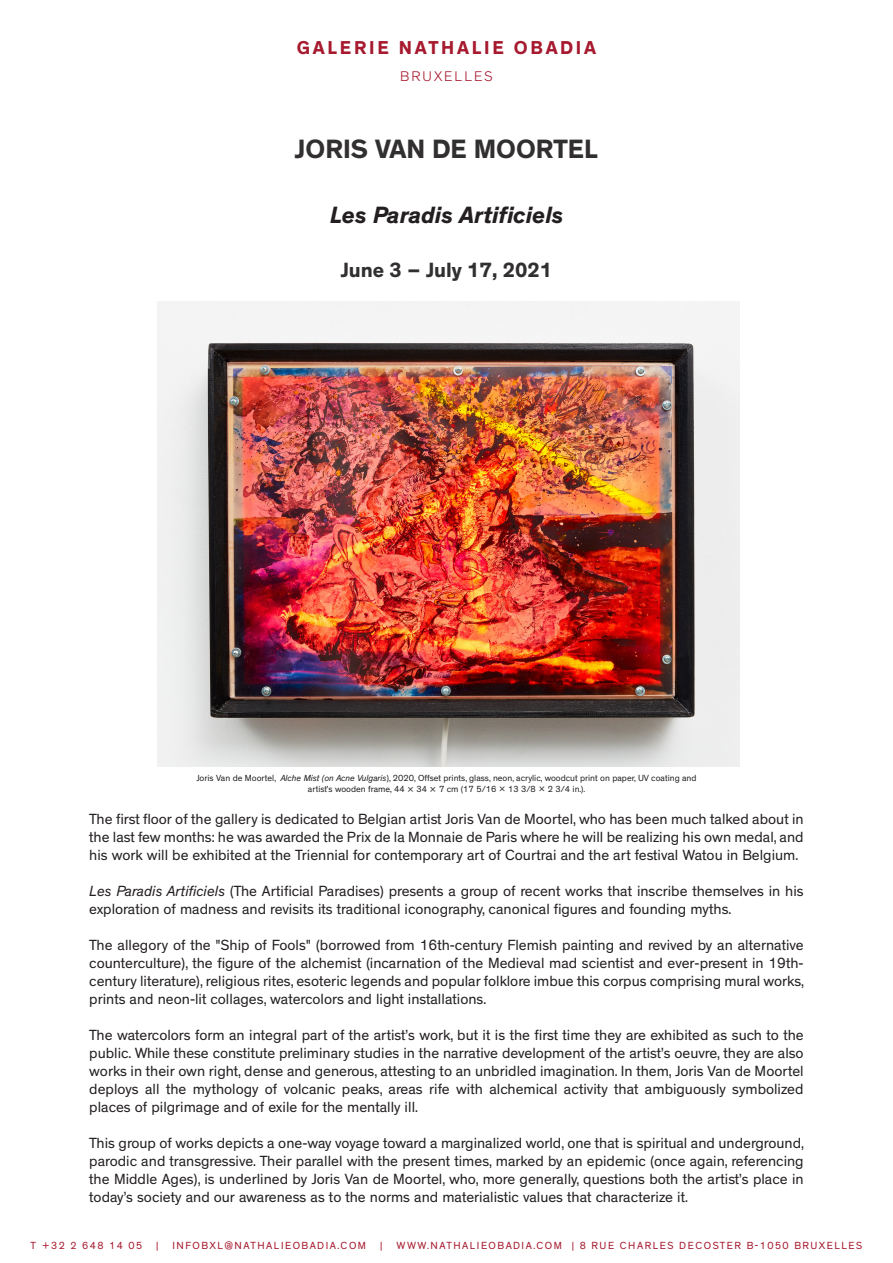
<style>
.page{position:relative;width:893px;height:1263px;background:#fff}
.page>*{position:absolute;margin:0;border:0;box-sizing:border-box;transform-origin:0 0}
.t1{font:700 27px "Theinhardt";color:#312f30}
.t2{font:italic 700 24px "Theinhardt";color:#231f20}
.t3{font:700 21px "Theinhardt";color:#312f30}
.t4{font:700 19.05px "Theinhardt";letter-spacing:.145em;color:#a6192e}
.t5{font:15px/18px "Theinhardt";color:#231f20;text-align:justify}
.t6{font:300 14.25px "Theinhardt";letter-spacing:.145em;color:#a6192e}
.t7{font:10.5px "Theinhardt";letter-spacing:.145em;color:#a6192e}
.t8{font:9px/10.8px "Theinhardt";color:#231f20;text-align:center}
.s1{font-style:italic}
</style>
<div class="page">
<img style="left:158px;top:302px;width:581px;height:464px">
<p class="t4" style="left:297px;top:36px;width:301px">GALERIE NATHALIE OBADIA</p>
<p class="t6" style="left:400px;top:68px;width:94px">BRUXELLES</p>
<p class="t1" style="left:295px;top:132px;width:305px">JORIS VAN DE MOORTEL</p>
<p class="t2" style="left:330px;top:200px;width:235px">Les Paradis Artificiels</p>
<p class="t3" style="left:341px;top:256px;width:213px">June 3 – July 17, 2021</p>
<p class="t8" style="left:196px;top:773px;width:502px">Joris Van de Moortel, <span class="s1">Alche Mist (on Acne Vulgaris</span>), 2020, Offset prints, glass, neon, acrylic, woodcut print on paper, UV coating and artist’s wooden frame, 44 × 34 × 7 cm (17 5/16 x 13 3/8 x 2 3/4 in.).</p>
<p class="t5" style="left:89px;top:810px;width:716px">The first floor of the gallery is dedicated to Belgian artist Joris Van de Moortel, who has been much talked about in the last few months: he was awarded the Prix de la Monnaie de Paris where he will be realizing his own medal, and his work will be exhibited at the Triennial for contemporary art of Courtrai and the art festival Watou in Belgium.</p>
<p class="t5" style="left:89px;top:882px;width:716px"><span class="s1">Les Paradis Artificiels</span> (The Artificial Paradises) presents a group of recent works that inscribe themselves in his exploration of madness and revisits its traditional iconography, canonical figures and founding myths.</p>
<p class="t5" style="left:89px;top:936px;width:716px">The allegory of the "Ship of Fools" (borrowed from 16th-century Flemish painting and revived by an alternative counterculture), the figure of the alchemist (incarnation of the Medieval mad scientist and ever-present in 19th&shy;century literature), religious rites, esoteric legends and popular folklore imbue this corpus comprising mural works, prints and neon-lit collages, watercolors and light installations.</p>
<p class="t5" style="left:89px;top:1026px;width:716px">The watercolors form an integral part of the artist’s work, but it is the first time they are exhibited as such to the public. While these constitute preliminary studies in the narrative development of the artist’s oeuvre, they are also works in their own right, dense and generous, attesting to an unbridled imagination. In them, Joris Van de Moortel deploys all the mythology of volcanic peaks, areas rife with alchemical activity that ambiguously symbolized places of pilgrimage and of exile for the mentally ill.</p>
<p class="t5" style="left:89px;top:1134px;width:716px">This group of works depicts a one-way voyage toward a marginalized world, one that is spiritual and underground, parodic and transgressive. Their parallel with the present times, marked by an epidemic (once again, referencing the Middle Ages), is underlined by Joris Van de Moortel, who, more generally, questions both the artist’s place in today’s society and our awareness as to the norms and materialistic values that characterize it.</p>
<p class="t7" style="left:31px;top:1239px;width:113px">T +32 2 648 14 05</p>
<p class="t7" style="left:156px;top:1239px;width:4px">|</p>
<p class="t7" style="left:173px;top:1239px;width:195px">INFOBXL@NATHALIEOBADIA.COM</p>
<p class="t7" style="left:380px;top:1239px;width:4px">|</p>
<p class="t7" style="left:396px;top:1239px;width:467px">WWW.NATHALIEOBADIA.COM | 8 RUE CHARLES DECOSTER B-1050 BRUXELLES</p>
</div>
